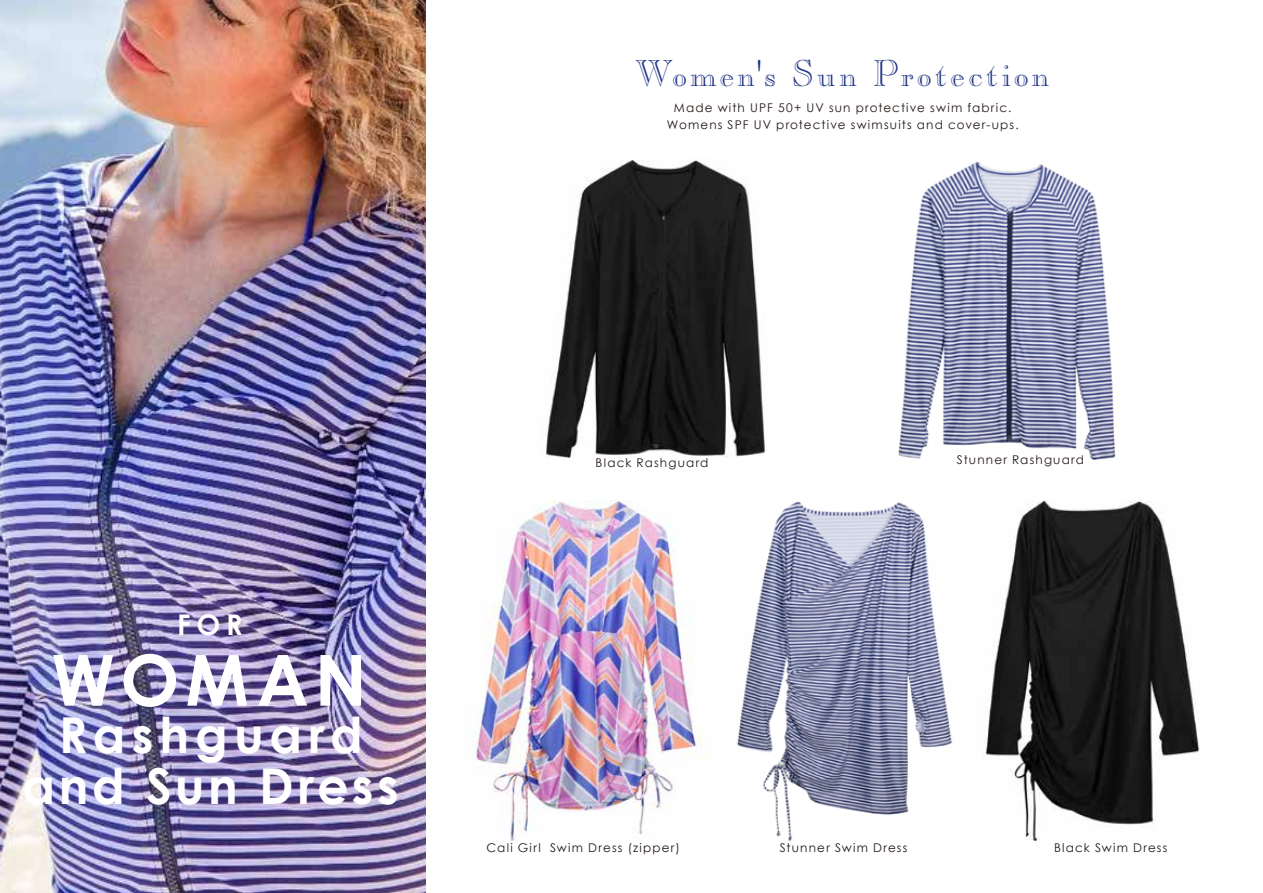
<style>
.page{position:relative;width:1263px;height:893px;background:#fff}
.page>*{position:absolute;margin:0;border:0;box-sizing:border-box;transform-origin:0 0}
.t1{font:700 70.5px "Century Gothic";letter-spacing:.085em;color:#fff}
.t2{font:700 49.5px/51px "Century Gothic";letter-spacing:.1em;color:#fff;text-align:center}
.t3{font:36.9px "Caslon Open Face LT Std";letter-spacing:.055em;color:#1d3285}
.t4{font:700 28.5px "Century Gothic";color:#fff}
.t5{font:12px/16.5px "Century Gothic";letter-spacing:.095em;color:#221815;text-align:center}
</style>
<div class="page">
<img style="left:425px;top:501px;width:249px;height:340px">
<img style="left:898px;top:162px;width:218px;height:297px">
<img style="left:545px;top:160px;width:221px;height:297px">
<img style="left:1014px;top:501px;width:186px;height:340px">
<img style="left:674px;top:501px;width:340px;height:340px">
<img style="left:0;top:0;width:425px;height:893px">
<h3 class="t3" style="left:636px;top:51px;width:415px">Women's Sun Protection</h3>
<p class="t5" style="left:667px;top:99px;width:353px">Made with UPF 50+ UV sun protective swim fabric.<br>Womens SPF UV protective swimsuits and cover-ups.</p>
<h3 class="t4" style="left:177px;top:607px;width:67px">FOR</h3>
<h1 class="t1" style="left:51px;top:636px;width:317px">WOMAN</h1>
<h2 class="t2" style="left:23px;top:708px;width:378px">Rashguard and Sun Dress</h2>
<p class="t5" style="left:596px;top:454px;width:114px">Black Rashguard</p>
<p class="t5" style="left:957px;top:451px;width:128px">Stunner Rashguard</p>
<p class="t5" style="left:486px;top:839px;width:195px">Cali Girl Swim Dress (zipper)</p>
<p class="t5" style="left:780px;top:839px;width:129px">Stunner Swim Dress</p>
<p class="t5" style="left:1054px;top:839px;width:115px">Black Swim Dress</p>
</div>
